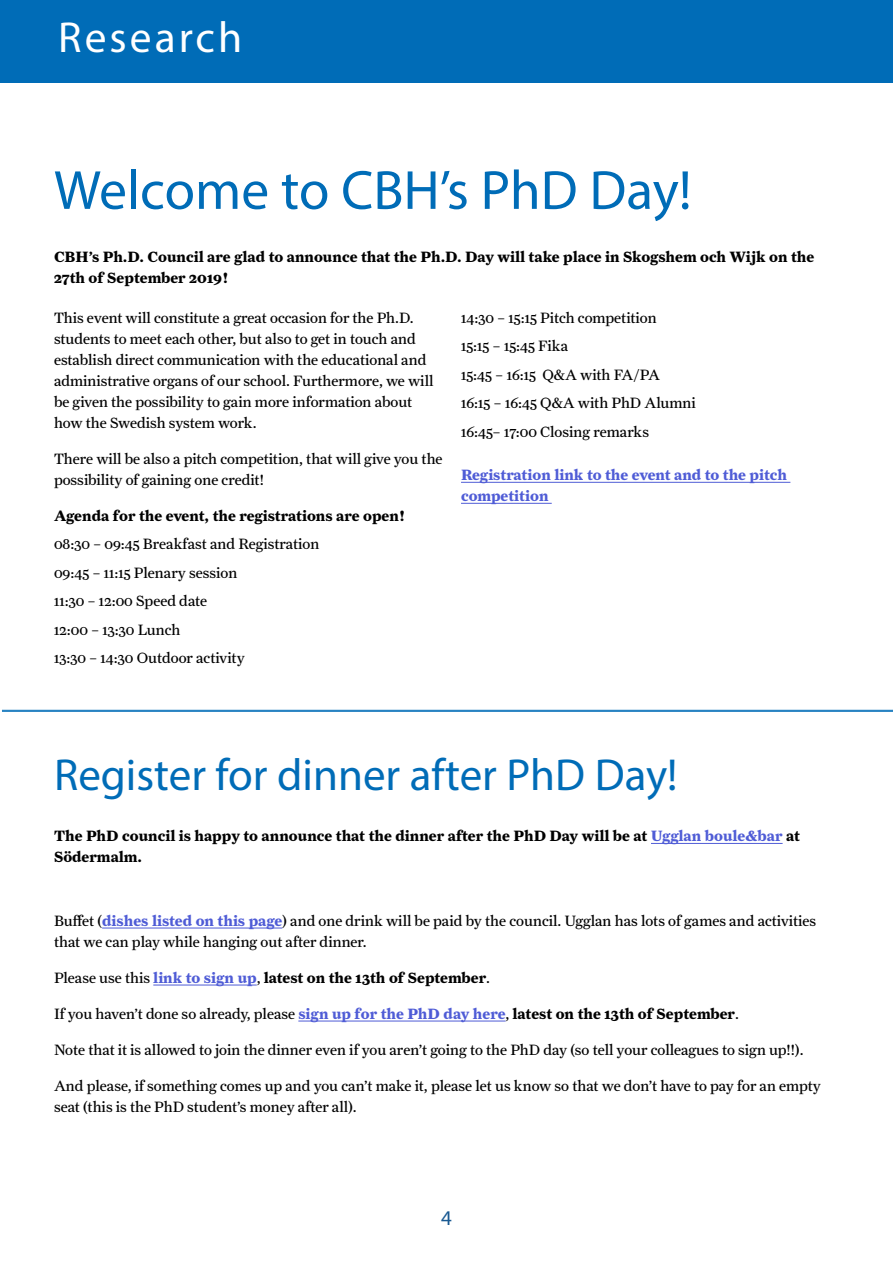
<style>
.page{position:relative;width:893px;height:1263px;background:#fff}
.page>*{position:absolute;margin:0;border:0;box-sizing:border-box;transform-origin:0 0}
.Text{font:55.5px "Myriad Pro";color:#006cb7}
.Text-2{font:45px "Myriad Pro";color:#006cb7}
.t1{font:43.5px "Myriad Pro";letter-spacing:.07em;color:#fff}
.t2{font:21px "Myriad Pro";color:#195992}
.Text-3{font:15px/21px "Farnham Text";color:#000}
.Text-4{font:700 15px/21px "Farnham Text";color:#000}
.Text-5{font:700 15px/21px "Farnham Text";color:#4f5cd6}
.s1{color:#4f5cd6}
.s2{font-weight:700;color:#4f5cd6}
.s3{font-weight:400}
.s4{font-weight:700}
</style>
<div class="page">
<div style="left:0;top:0;width:893px;height:82px;background:#006cb7"></div>
<hr style="left:2px;top:710px;width:891px;height:1px;background:#006cb7">
<hr style="left:2px;top:711px;width:891px;height:1px;background:#006cb7">
<hr style="left:461px;top:482px;width:329px;height:1px;background:#4f5cd6">
<hr style="left:461px;top:503px;width:91px;height:1px;background:#4f5cd6">
<hr style="left:651px;top:843px;width:132px;height:1px;background:#4f5cd6">
<hr style="left:102px;top:928px;width:180px;height:1px;background:#4f5cd6">
<hr style="left:153px;top:985px;width:104px;height:1px;background:#4f5cd6">
<hr style="left:298px;top:1021px;width:208px;height:1px;background:#4f5cd6">
<p class="t1" style="left:58px;top:11px;width:186px">Research</p>
<p class="Text" style="left:54px;top:156px;width:639px">Welcome to CBH’s PhD Day!</p>
<p class="Text-4" style="left:54px;top:246px;width:762px">CBH’s Ph.D. Council are glad to announce that the Ph.D. Day will take place in Skogshem och Wijk on the<br>27th of September 2019!</p>
<p class="Text-3" style="left:54px;top:307px;width:381px">This event will constitute a great occasion for the Ph.D. students to meet each other, but also to get in touch and establish direct communication with the educational and administrative organs of our school. Furthermore, we will be given the possibility to gain more information about how the Swedish system work.</p>
<p class="Text-3" style="left:54px;top:448px;width:390px">There will be also a pitch competition, that will give you the possibility of gaining one credit!</p>
<p class="Text-4" style="left:54px;top:505px;width:352px">Agenda for the event, the registrations are open!</p>
<p class="Text-3" style="left:54px;top:533px;width:267px">08:30 – 09:45 Breakfast and Registration</p>
<p class="Text-3" style="left:54px;top:562px;width:185px">09:45 – 11:15 Plenary session</p>
<p class="Text-3" style="left:54px;top:590px;width:155px">11:30 – 12:00 Speed date</p>
<p class="Text-3" style="left:54px;top:619px;width:128px">12:00 – 13:30 Lunch</p>
<p class="Text-3" style="left:54px;top:647px;width:192px">13:30 – 14:30 Outdoor activity</p>
<p class="Text-3" style="left:461px;top:307px;width:197px">14:30 – 15:15 Pitch competition</p>
<p class="Text-3" style="left:461px;top:335px;width:109px">15:15 – 15:45 Fika</p>
<p class="Text-3" style="left:461px;top:364px;width:200px">15:45 – 16:15 Q&amp;A with FA/PA</p>
<p class="Text-3" style="left:461px;top:392px;width:236px">16:15 – 16:45 Q&amp;A with PhD Alumni</p>
<p class="Text-3" style="left:461px;top:421px;width:190px">16:45– 17:00 Closing remarks</p>
<p class="Text-5" style="left:461px;top:464px;width:327px">Registration link to the event and to the pitch competition</p>
<p class="Text-2" style="left:54px;top:747px;width:625px">Register for dinner after PhD Day!</p>
<p class="Text-4" style="left:54px;top:826px;width:747px">The PhD council is happy to announce that the dinner after the PhD Day will be at <span class="s1">Ugglan boule&amp;bar</span> at<br>Södermalm.</p>
<p class="Text-3" style="left:54px;top:910px;width:764px">Buffet (<span class="s2">dishes listed on this page</span>) and one drink will be paid by the council. Ugglan has lots of games and activities that we can play while hanging out after dinner.</p>
<p class="Text-4" style="left:54px;top:967px;width:438px"><span class="s3">Please use this</span> <span class="s1">link to sign up</span><span class="s3">,</span> latest on the 13th of September<span class="s3">.</span></p>
<p class="Text-3" style="left:54px;top:1003px;width:686px">If you haven’t done so already, please <span class="s2">sign up for the PhD day here</span>, <span class="s4">latest on the 13th of September</span>.</p>
<p class="Text-3" style="left:54px;top:1039px;width:751px">Note that it is allowed to join the dinner even if you aren’t going to the PhD day (so tell your colleagues to sign up!!).</p>
<p class="Text-3" style="left:54px;top:1075px;width:768px">And please, if something comes up and you can’t make it, please let us know so that we don’t have to pay for an empty seat (this is the PhD student’s money after all).</p>
<h3 class="t2" style="left:441px;top:1205px;width:12px">4</h3>
</div>
